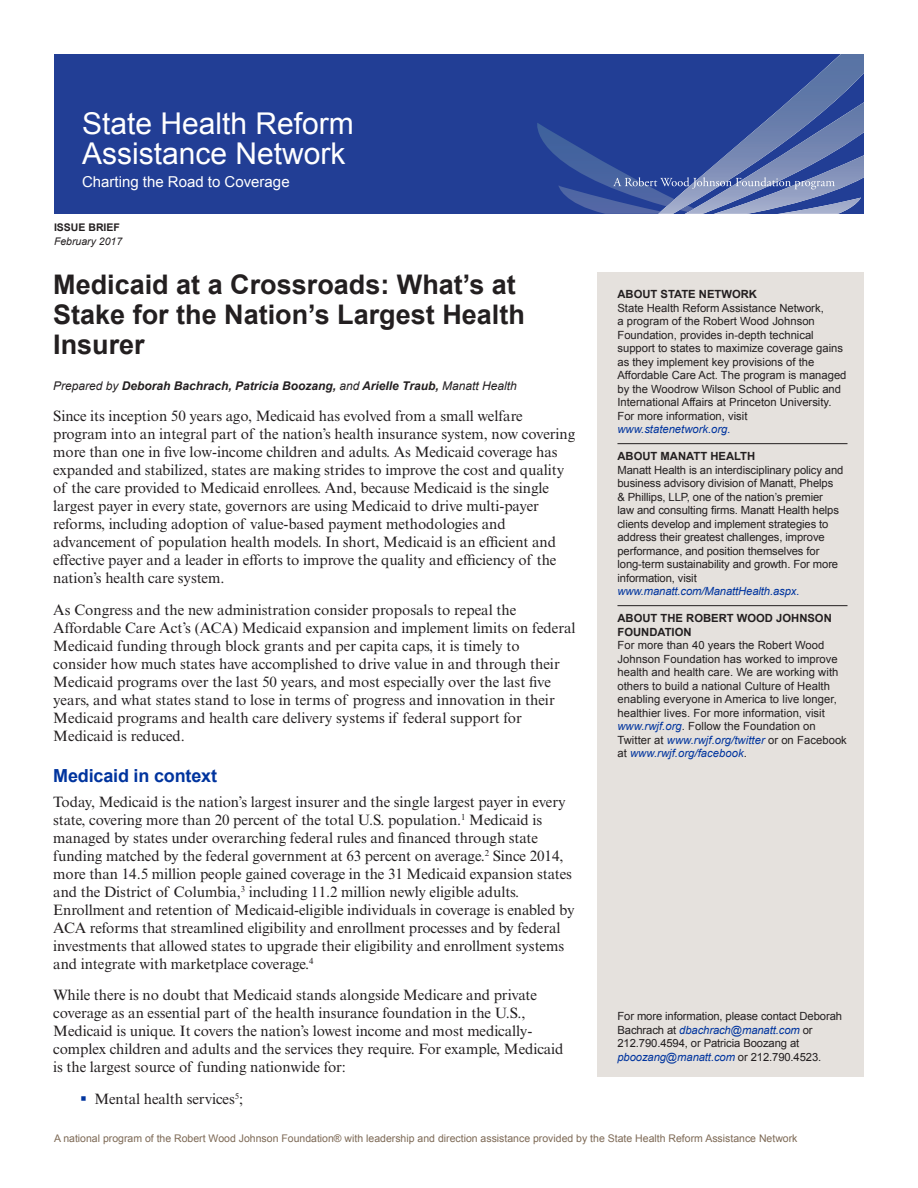
<style>
.page{position:relative;width:918px;height:1188px;background:#fff}
.page>*{position:absolute;margin:0;border:0;box-sizing:border-box;transform-origin:0 0}
.t1{font:30px/30px "Arial";color:#fff}
.t2{font:700 27px/30px "Arial";color:#231f20}
.Heading_1{font:700 18px "Arial";letter-spacing:-.01em;color:#00349e}
.Body_Copy{font:15px/18px "Times New Roman MT Std";letter-spacing:-.005em;color:#231f20}
.t3{font:15px "Arial";color:#fff}
.t4{font:italic 700 12px "Arial";color:#231f20}
.Body_text_style{font:11.25px/13.5px "Arial";color:#231f20}
.t5{font:700 11.25px "Arial";color:#231f20}
.hyperlink{font:italic 11.25px "Arial";color:#00349e}
.t6{font:10.5px "Arial";color:#7d6955}
.t7{font:italic 10.5px/13.5px "Arial";color:#231f20}
.s1{font-weight:700;font-style:normal}
.s2{font-weight:400}
.s3{color:#00349e}
.s4{font-style:italic;color:#00349e}
</style>
<div class="page">
<div style="left:54px;top:54px;width:810px;height:160px;background:#223e95"></div>
<svg style="left:537px;top:54px;width:327px;height:160px"></svg>
<div style="left:598px;top:272px;width:266px;height:805px;background:#e5e1dd"></div>
<hr style="left:617px;top:443px;width:231px;height:1px;background:#231f20">
<hr style="left:617px;top:605px;width:231px;height:1px;background:#231f20">
<p class="t1" style="left:82px;top:109px;width:273px">State Health Reform<br>Assistance Network</p>
<p class="t3" style="left:82px;top:172px;width:209px">Charting the Road to Coverage</p>
<p class="t7" style="left:54px;top:221px;width:70px"><span class="s1">ISSUE BRIEF<br></span>February 2017</p>
<p class="t2" style="left:53px;top:270px;width:473px">Medicaid at a Crossroads: What’s at<br>Stake for the Nation’s Largest Health<br>Insurer</p>
<p class="t4" style="left:53px;top:378px;width:465px"><span class="s2">Prepared by</span> Deborah Bachrach, Patricia Boozang, <span class="s2">and</span> Arielle Traub, <span class="s2">Manatt Health</span></p>
<p class="Body_Copy" style="left:53px;top:407px;width:524px">Since its inception 50 years ago, Medicaid has evolved from a small welfare program into an integral part of the nation’s health insurance system, now covering more than one in five low-income children and adults. As Medicaid coverage has expanded and stabilized, states are making strides to improve the cost and quality of the care provided to Medicaid enrollees. And, because Medicaid is the single largest payer in every state, governors are using Medicaid to drive multi-payer reforms, including adoption of value-based payment methodologies and advancement of population health models. In short, Medicaid is an efficient and effective payer and a leader in efforts to improve the quality and efficiency of the nation’s health care system.</p>
<p class="Body_Copy" style="left:53px;top:601px;width:524px">As Congress and the new administration consider proposals to repeal the Affordable Care Act’s (ACA) Medicaid expansion and implement limits on federal Medicaid funding through block grants and per capita caps, it is timely to consider how much states have accomplished to drive value in and through their Medicaid programs over the last 50 years, and most especially over the last five years, and what states stand to lose in terms of progress and innovation in their Medicaid programs and health care delivery systems if federal support for Medicaid is reduced.</p>
<p class="Heading_1" style="left:53px;top:764px;width:165px">Medicaid in context</p>
<p class="Body_Copy" style="left:53px;top:793px;width:523px">Today, Medicaid is the nation’s largest insurer and the single largest payer in every state, covering more than 20 percent of the total U.S. population.<sup>1</sup> Medicaid is managed by states under overarching federal rules and financed through state funding matched by the federal government at 63 percent on average.<sup>2</sup> Since 2014, more than 14.5 million people gained coverage in the 31 Medicaid expansion states and the District of Columbia,<sup>3</sup> including 11.2 million newly eligible adults.<br>Enrollment and retention of Medicaid-eligible individuals in coverage is enabled by ACA reforms that streamlined eligibility and enrollment processes and by federal investments that allowed states to upgrade their eligibility and enrollment systems and integrate with marketplace coverage.<sup>4</sup></p>
<p class="Body_Copy" style="left:53px;top:986px;width:512px">While there is no doubt that Medicaid stands alongside Medicare and private coverage as an essential part of the health insurance foundation in the U.S., Medicaid is unique. It covers the nation’s lowest income and most medically&shy;complex children and adults and the services they require. For example, Medicaid is the largest source of funding nationwide for:</p>
<p class="Body_Copy" style="left:80px;top:1090px;width:164px"><span class="s3">▪</span> Mental health services<sup>5</sup>;</p>
<p class="t5" style="left:617px;top:287px;width:141px">ABOUT STATE NETWORK</p>
<p class="Body_text_style" style="left:617px;top:301px;width:208px">State Health Reform Assistance Network,</p>
<p class="Body_text_style" style="left:617px;top:315px;width:199px">a program of the Robert Wood Johnson</p>
<p class="Body_text_style" style="left:617px;top:328px;width:198px">Foundation, provides in-depth technical</p>
<p class="Body_text_style" style="left:617px;top:342px;width:227px">support to states to maximize coverage gains</p>
<p class="Body_text_style" style="left:617px;top:355px;width:198px">as they implement key provisions of the</p>
<p class="Body_text_style" style="left:617px;top:369px;width:231px">Affordable Care Act. The program is managed</p>
<p class="Body_text_style" style="left:617px;top:382px;width:225px">by the Woodrow Wilson School of Public and</p>
<p class="Body_text_style" style="left:617px;top:396px;width:216px">International Affairs at Princeton University.</p>
<p class="Body_text_style" style="left:617px;top:409px;width:132px">For more information, visit</p>
<p class="hyperlink" style="left:617px;top:422px;width:115px">www.statenetwork.org.</p>
<p class="t5" style="left:617px;top:449px;width:139px">ABOUT MANATT HEALTH</p>
<p class="Body_text_style" style="left:617px;top:463px;width:228px">Manatt Health is an interdisciplinary policy and business advisory division of Manatt, Phelps &amp; Phillips, LLP, one of the nation’s premier<br>law and consulting firms. Manatt Health helps clients develop and implement strategies to address their greatest challenges, improve performance, and position themselves for long-term sustainability and growth. For more information, visit <span class="s4">www.manatt.com/ManattHealth.aspx.</span></p>
<p class="t5" style="left:617px;top:611px;width:216px">ABOUT THE ROBERT WOOD JOHNSON</p>
<p class="t5" style="left:617px;top:624px;width:76px">FOUNDATION</p>
<p class="Body_text_style" style="left:617px;top:639px;width:231px">For more than 40 years the Robert Wood Johnson Foundation has worked to improve health and health care. We are working with others to build a national Culture of Health enabling everyone in America to live longer, healthier lives. For more information, visit <span class="s4">www.rwjf.org</span>. Follow the Foundation on Twitter at <span class="s4">www.rwjf.org/twitter</span> or on Facebook at <span class="s4">www.rwjf.org/facebook</span>.</p>
<p class="Body_text_style" style="left:617px;top:1010px;width:226px">For more information, please contact Deborah Bachrach at <span class="s4">dbachrach@manatt.com</span> or 212.790.4594, or Patricia Boozang at <span class="s4">pboozang@manatt.com</span> or 212.790.4523.</p>
<p class="t6" style="left:54px;top:1131px;width:745px">A national program of the Robert Wood Johnson Foundation® with leadership and direction assistance provided by the State Health Reform Assistance Network</p>
</div>
